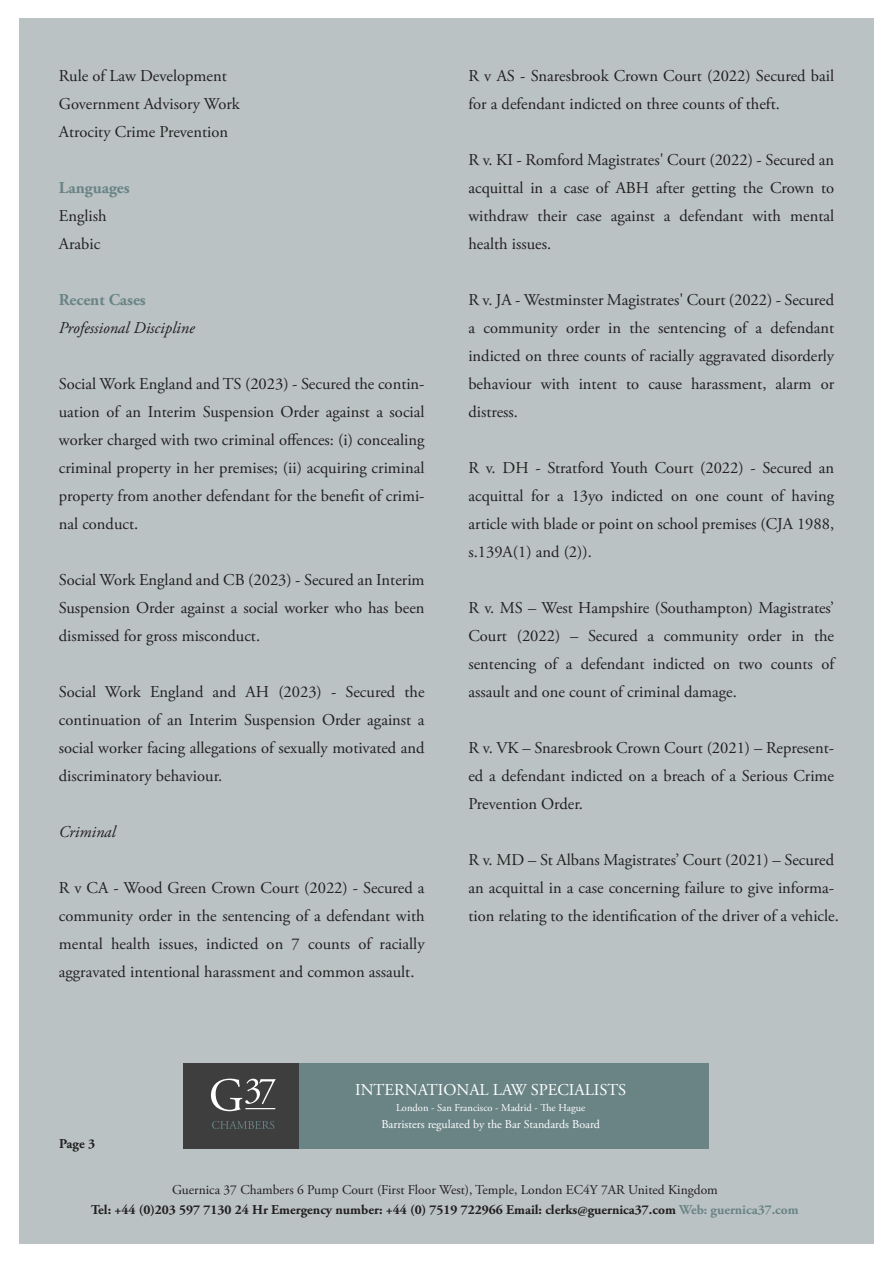
<style>
.page{position:relative;width:893px;height:1263px;background:#fff}
.page>*{position:absolute;margin:0;border:0;box-sizing:border-box;transform-origin:0 0}
.t1{font:16.5px/28px "Adobe Garamond Pro";color:#231f20;text-align:justify}
.t2{font:italic 16.5px "Adobe Garamond Pro";color:#231f20}
.t3{font:16.5px "Adobe Garamond Pro";color:#fff}
.t4{font:700 16.5px "Adobe Garamond Pro";color:#6a8486}
.t5{font:700 13.5px/19.5px "Adobe Garamond Pro";color:#231f20;text-align:center}
.t6{font:12px "Adobe Garamond Pro";color:#fff}
.t7{font:10.5px "Adobe Garamond Pro";color:#fff}
.s1{font-weight:400}
.s2{color:#6a8486}
</style>
<div class="page">
<div style="left:19px;top:19px;width:855px;height:1224px;background:#bac2c3"></div>
<div style="left:183px;top:1063px;width:121px;height:85px;background:#3e3e3f"></div>
<svg style="left:212px;top:1121px;width:62px;height:8px"></svg>
<svg style="left:211px;top:1078px;width:65px;height:33px"></svg>
<div style="left:299px;top:1063px;width:410px;height:85px;background:#6a8486"></div>
<p class="t1" style="left:59px;top:63px;width:183px;text-align:left">Rule of Law Development<br>Government Advisory Work<br>Atrocity Crime Prevention</p>
<p class="t4" style="left:59px;top:181px;width:72px">Languages</p>
<p class="t1" style="left:59px;top:203px;width:49px">English<br>Arabic</p>
<p class="t4" style="left:59px;top:293px;width:89px">Recent Cases</p>
<p class="t2" style="left:59px;top:318px;width:137px">Professional Discipline</p>
<p class="t1" style="left:59px;top:371px;width:367px">Social Work England and TS (2023) - Secured the contin&shy;uation of an Interim Suspension Order against a social worker charged with two criminal offences: (i) concealing criminal property in her premises; (ii) acquiring criminal property from another defendant for the benefit of crimi&shy;nal conduct.</p>
<p class="t1" style="left:59px;top:567px;width:367px">Social Work England and CB (2023) - Secured an Interim Suspension Order against a social worker who has been dismissed for gross misconduct.</p>
<p class="t1" style="left:59px;top:679px;width:367px">Social Work England and AH (2023) - Secured the continuation of an Interim Suspension Order against a social worker facing allegations of sexually motivated and discriminatory behaviour.</p>
<p class="t2" style="left:59px;top:822px;width:58px">Criminal</p>
<p class="t1" style="left:59px;top:875px;width:367px">R v CA - Wood Green Crown Court (2022) - Secured a community order in the sentencing of a defendant with mental health issues, indicted on 7 counts of racially aggravated intentional harassment and common assault.</p>
<p class="t1" style="left:468px;top:63px;width:367px">R v AS - Snaresbrook Crown Court (2022) Secured bail for a defendant indicted on three counts of theft.</p>
<p class="t1" style="left:468px;top:147px;width:367px">R v. KI - Romford Magistrates' Court (2022) - Secured an acquittal in a case of ABH after getting the Crown to withdraw their case against a defendant with mental health issues.</p>
<p class="t1" style="left:468px;top:287px;width:367px">R v. JA - Westminster Magistrates' Court (2022) - Secured a community order in the sentencing of a defendant indicted on three counts of racially aggravated disorderly behaviour with intent to cause harassment, alarm or distress.</p>
<p class="t1" style="left:468px;top:455px;width:367px">R v. DH - Stratford Youth Court (2022) - Secured an acquittal for a 13yo indicted on one count of having article with blade or point on school premises (CJA 1988, s.139A(1) and (2)).</p>
<p class="t1" style="left:468px;top:595px;width:367px">R v. MS – West Hampshire (Southampton) Magistrates’ Court (2022) – Secured a community order in the sentencing of a defendant indicted on two counts of assault and one count of criminal damage.</p>
<p class="t1" style="left:468px;top:735px;width:367px">R v. VK – Snaresbrook Crown Court (2021) – Represent&shy;ed a defendant indicted on a breach of a Serious Crime Prevention Order.</p>
<p class="t1" style="left:468px;top:847px;width:372px;text-align:left">R v. MD – St Albans Magistrates’ Court (2021) – Secured an acquittal in a case concerning failure to give informa&shy;tion relating to the identification of the driver of a vehicle.</p>
<p class="t5" style="left:59px;top:1136px;width:37px">Page 3</p>
<p class="t3" style="left:355px;top:1083px;width:273px">INTERNATIONAL LAW SPECIALISTS</p>
<p class="t7" style="left:396px;top:1103px;width:191px">London - San Francisco - Madrid - The Hague</p>
<p class="t6" style="left:381px;top:1119px;width:220px">Barristers regulated by the Bar Standards Board</p>
<p class="t5" style="left:91px;top:1181px;width:709px"><span class="s1">Guernica 37 Chambers 6 Pump Court (First Floor West), Temple, London EC4Y 7AR United Kingdom<br></span>Tel: +44 (0)203 597 7130 24 Hr Emergency number: +44 (0) 7519 722966 Email: clerks@guernica37.com <span class="s2">Web: guernica37.com</span></p>
</div>
